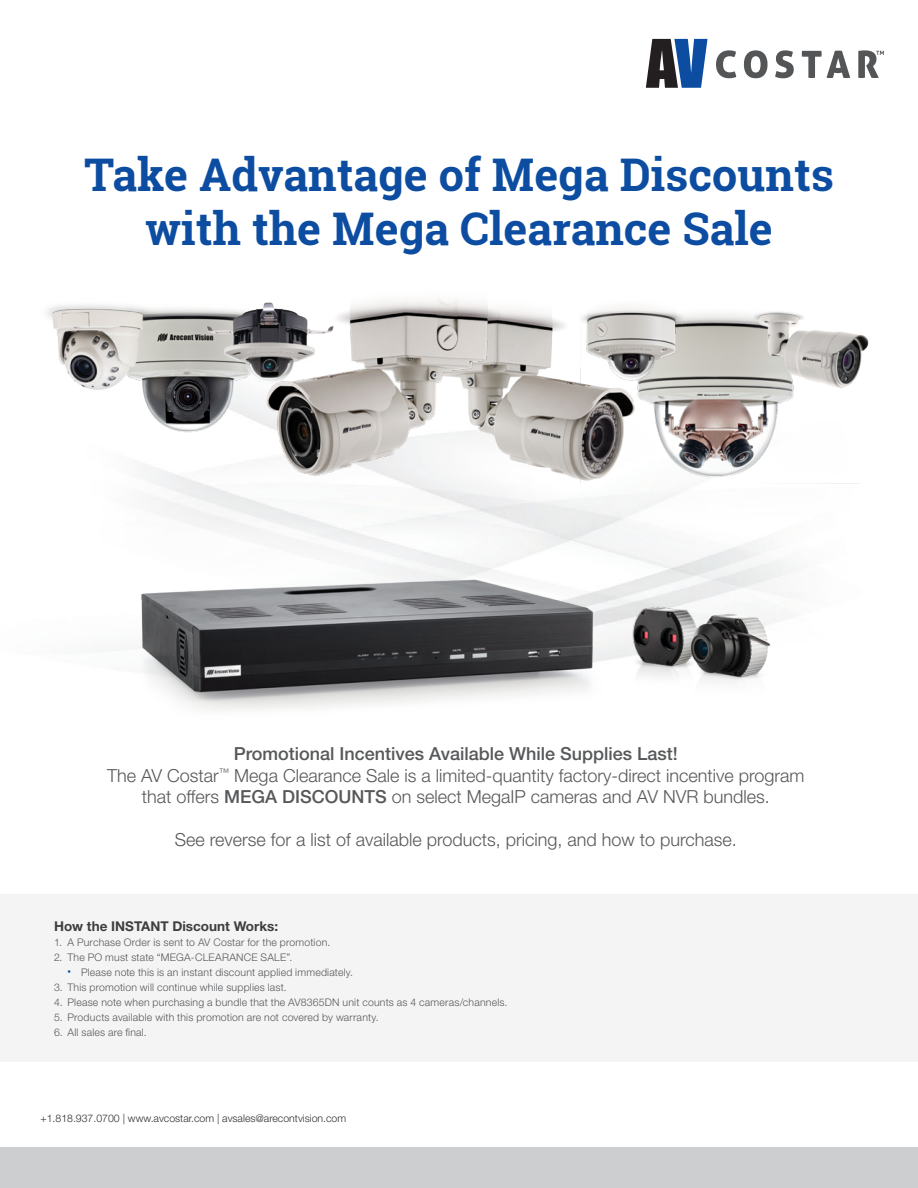
<style>
.page{position:relative;width:918px;height:1188px;background:#fff}
.page>*{position:absolute;margin:0;border:0;box-sizing:border-box;transform-origin:0 0}
.t1{font:700 45px/54px "Roboto Slab";color:#0d4da1;text-align:center}
.t2{font:300 18px/21.6px "Helvetica Neue LT Std";color:#57585a;text-align:center}
.t3{font:700 13.5px "Helvetica Neue LT Std";color:#3e3e3f}
.t4{font:300 10.5px "Helvetica Neue LT Std";letter-spacing:.02em;color:#57585a}
.t5{font:300 10.5px "Helvetica Neue LT Std";color:#312f30}
.s1{font-weight:500}
</style>
<div class="page">
<div style="left:0;top:1148px;width:918px;height:40px;background:#cdced0"></div>
<svg style="left:646px;top:39px;width:62px;height:49px"></svg>
<svg style="left:716px;top:50px;width:20px;height:28px"></svg>
<svg style="left:744px;top:50px;width:24px;height:28px"></svg>
<svg style="left:775px;top:50px;width:19px;height:28px"></svg>
<svg style="left:802px;top:51px;width:48px;height:27px"></svg>
<svg style="left:858px;top:50px;width:26px;height:28px"></svg>
<div style="left:0;top:895px;width:918px;height:167px;background:#f4f4f4"></div>
<img style="left:26px;top:481px;width:618px;height:234px">
<img style="left:603px;top:593px;width:35px;height:111px">
<img style="left:638px;top:572px;width:197px;height:143px">
<img style="left:371px;top:307px;width:299px;height:189px">
<img style="left:230px;top:294px;width:303px;height:197px">
<img style="left:581px;top:310px;width:278px;height:174px">
<img style="left:111px;top:409px;width:221px;height:64px">
<img style="left:555px;top:302px;width:148px;height:111px">
<img style="left:211px;top:294px;width:156px;height:115px">
<img style="left:43px;top:303px;width:168px;height:141px">
<img style="left:715px;top:310px;width:154px;height:142px">
<h1 class="t1" style="left:84px;top:147px;width:751px">Take Advantage of Mega Discounts with the Mega Clearance Sale</h1>
<h2 class="t2" style="left:107px;top:742px;width:699px"><span class="s1">Promotional Incentives Available While Supplies Last!<br></span>The AV Costar<sup>™</sup> Mega Clearance Sale is a limited-quantity factory-direct incentive program that offers <span class="s1">MEGA DISCOUNTS</span> on select MegaIP cameras and AV NVR bundles.</h2>
<h2 class="t2" style="left:175px;top:829px;width:564px">See reverse for a list of available products, pricing, and how to purchase.</h2>
<p class="t3" style="left:54px;top:918px;width:226px">How the INSTANT Discount Works:</p>
<p class="t4" style="left:54px;top:936px;width:278px">1. A Purchase Order is sent to AV Costar for the promotion.</p>
<p class="t4" style="left:54px;top:951px;width:240px">2. The PO must state “MEGA-CLEARANCE SALE”.</p>
<p class="t4" style="left:68px;top:966px;width:287px"><sup>•</sup> Please note this is an instant discount applied immediately.</p>
<p class="t4" style="left:54px;top:981px;width:234px">3. This promotion will continue while supplies last.</p>
<p class="t4" style="left:54px;top:996px;width:455px">4. Please note when purchasing a bundle that the AV8365DN unit counts as 4 cameras/channels.</p>
<p class="t4" style="left:54px;top:1011px;width:326px">5. Products available with this promotion are not covered by warranty.</p>
<p class="t4" style="left:54px;top:1026px;width:94px">6. All sales are final.</p>
<p class="t5" style="left:40px;top:1112px;width:307px">+1.818.937.0700 | www.avcostar.com | avsales@arecontvision.com</p>
</div>
